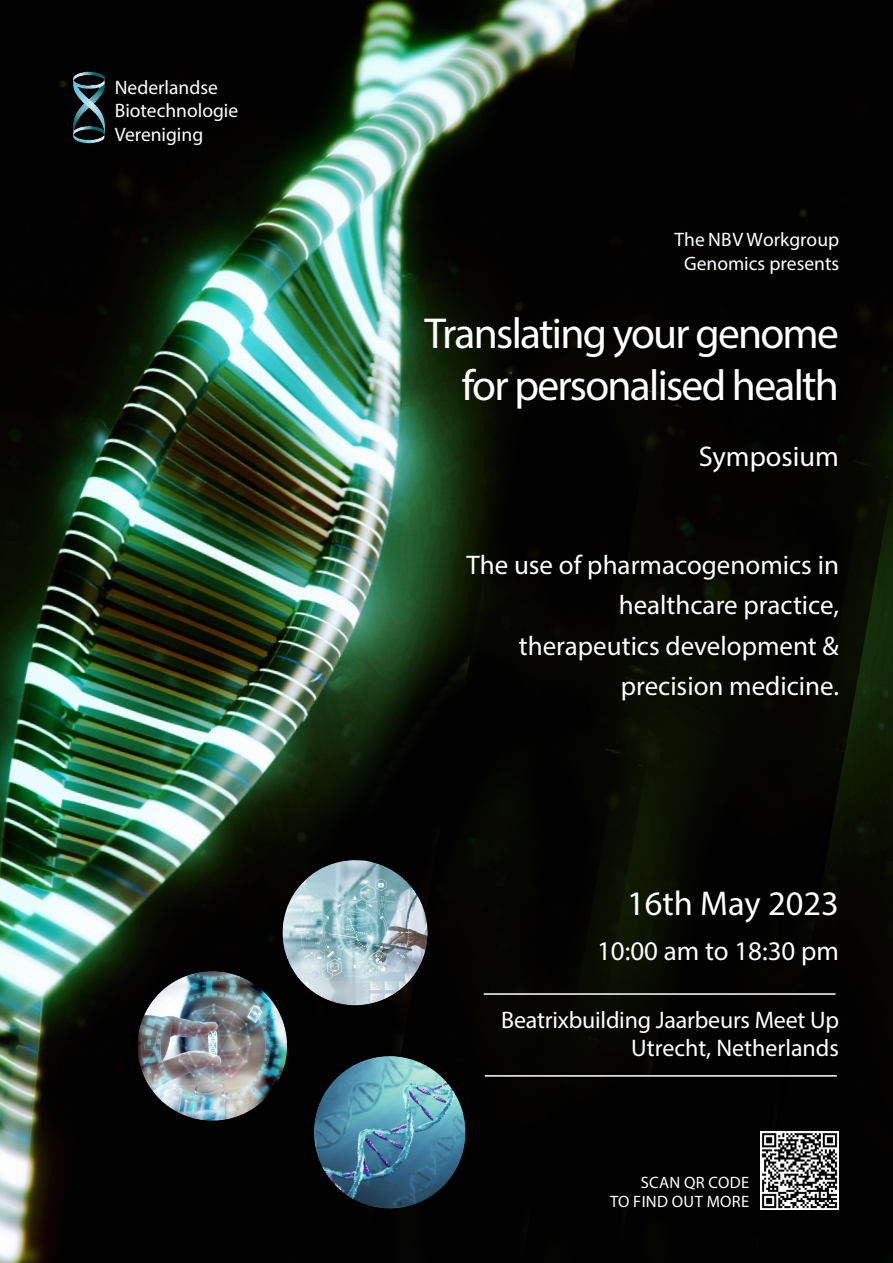
<style>
.page{position:relative;width:893px;height:1263px;background:#fff}
.page>*{position:absolute;margin:0;border:0;box-sizing:border-box;transform-origin:0 0}
.t1{font:43.5px/52.5px "Myriad Pro";letter-spacing:-.04em;color:#fff;text-align:right}
.t2{font:34.5px "Myriad Pro";color:#fff}
.t3{font:28.5px "Myriad Pro";color:#fff}
.t4{font:27px/40.5px "Myriad Pro";color:#fff;text-align:right}
.t5{font:24px/28.5px "Myriad Pro";letter-spacing:-.01em;color:#fff;text-align:right}
.t6{font:19.5px/23.4px "Myriad Pro";color:#fff;text-align:center}
.t7{font:16.5px/19.8px "Myriad Pro";letter-spacing:.02em;color:#fff;text-align:right}
</style>
<div class="page">
<img style="left:0;top:0;width:893px;height:1263px">
<hr style="left:485px;top:1075px;width:352px;height:1px;background:#fff">
<hr style="left:484px;top:993px;width:352px;height:2px;background:#fff">
<img style="left:276px;top:848px;width:162px;height:166px">
<img style="left:135px;top:963px;width:162px;height:169px">
<img style="left:306px;top:1050px;width:169px;height:164px">
<img style="left:54px;top:70px;width:74px;height:75px">
<img style="left:761px;top:1132px;width:77px;height:77px">
<p class="t6" style="left:115px;top:75px;width:125px;text-align:left">Nederlandse<br>Biotechnologie<br>Vereniging</p>
<p class="t6" style="left:674px;top:228px;width:166px">The NBV Workgroup<br>Genomics presents</p>
<h1 class="t1" style="left:424px;top:306px;width:416px">Translating your genome for personalised health</h1>
<p class="t3" style="left:699px;top:439px;width:142px">Symposium</p>
<p class="t4" style="left:467px;top:544px;width:374px">The use of pharmacogenomics in healthcare practice,<br>therapeutics development &amp; precision medicine.</p>
<p class="t2" style="left:627px;top:882px;width:213px">16th May 2023</p>
<p class="t4" style="left:597px;top:930px;width:243px">10:00 am to 18:30 pm</p>
<p class="t5" style="left:501px;top:1005px;width:339px">Beatrixbuilding Jaarbeurs Meet Up<br>Utrecht, Netherlands</p>
<p class="t7" style="left:610px;top:1172px;width:141px">SCAN QR CODE<br>TO FIND OUT MORE</p>
</div>
